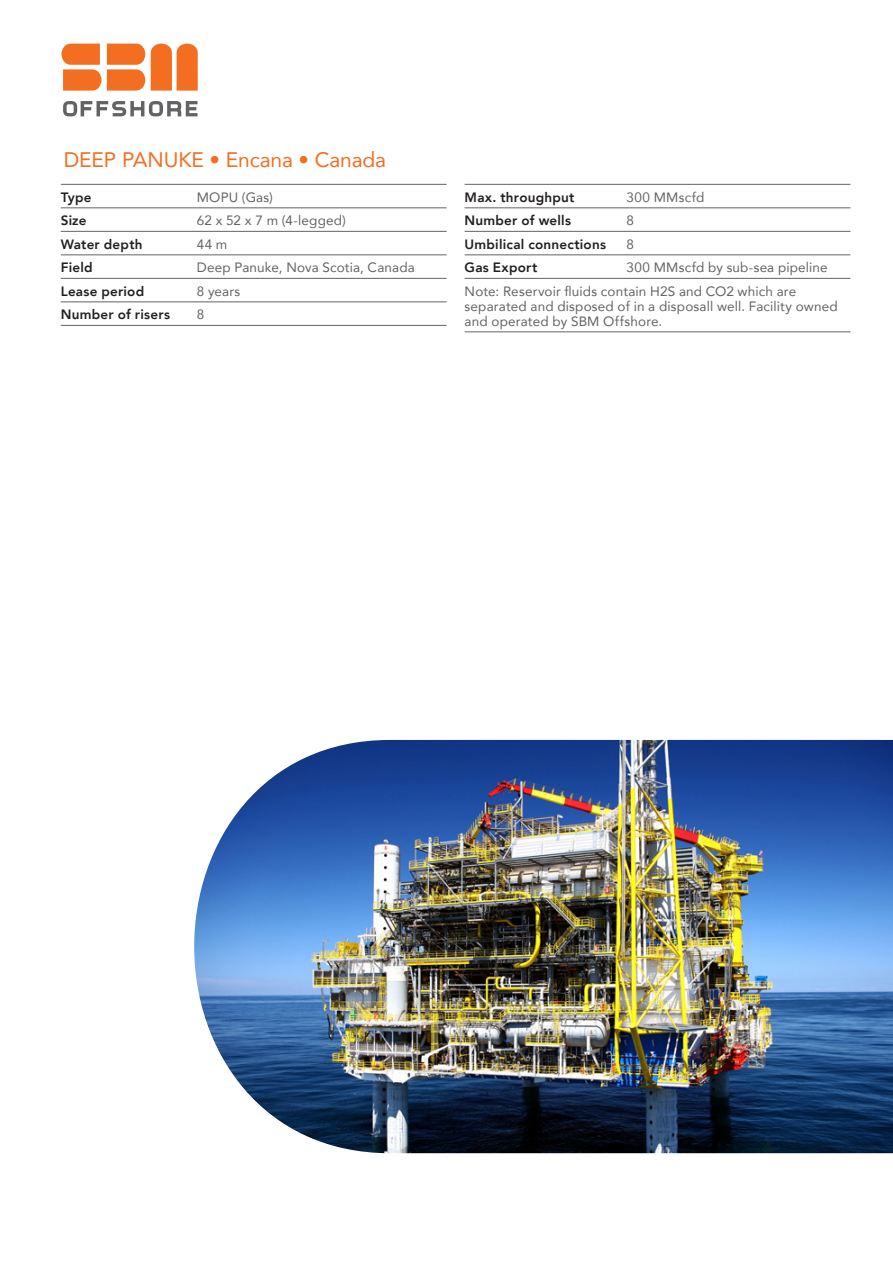
<style>
.page{position:relative;width:893px;height:1263px;background:#fff}
.page>*{position:absolute;margin:0;border:0;box-sizing:border-box;transform-origin:0 0}
.Item_title{font:21px "Avenir LT Com";letter-spacing:-.005em;color:#f36e21}
.Data_body{font:13.5px/15px "Avenir LT Com";letter-spacing:.015em;color:#636366}
.Data_body-2{font:800 13.5px "Avenir LT Com";letter-spacing:.015em;color:#231f20}
</style>
<div class="page">
<hr style="left:61px;top:184px;width:386px;height:1px;background:#636366">
<hr style="left:61px;top:208px;width:386px;height:1px;background:#636366">
<hr style="left:61px;top:231px;width:386px;height:1px;background:#636366">
<hr style="left:61px;top:255px;width:386px;height:1px;background:#636366">
<hr style="left:61px;top:278px;width:386px;height:1px;background:#636366">
<hr style="left:61px;top:302px;width:386px;height:1px;background:#636366">
<hr style="left:61px;top:325px;width:386px;height:1px;background:#636366">
<hr style="left:465px;top:184px;width:385px;height:1px;background:#636366">
<hr style="left:465px;top:208px;width:385px;height:1px;background:#636366">
<hr style="left:465px;top:231px;width:385px;height:1px;background:#636366">
<hr style="left:465px;top:255px;width:385px;height:1px;background:#636366">
<hr style="left:465px;top:278px;width:385px;height:1px;background:#636366">
<hr style="left:465px;top:332px;width:385px;height:1px;background:#636366">
<img style="left:194px;top:740px;width:699px;height:413px">
<svg style="left:107px;top:44px;width:38px;height:47px;background:#f48341"></svg>
<svg style="left:151px;top:44px;width:47px;height:47px;background:#f48240"></svg>
<svg style="left:62px;top:44px;width:39px;height:47px;background:#f48646"></svg>
<svg style="left:63px;top:101px;width:135px;height:15px"></svg>
<p class="Item_title" style="left:64px;top:147px;width:324px">DEEP PANUKE • Encana • Canada</p>
<p class="Data_body-2" style="left:61px;top:189px;width:32px">Type</p>
<p class="Data_body" style="left:197px;top:189px;width:78px">MOPU (Gas)</p>
<p class="Data_body-2" style="left:61px;top:212px;width:27px">Size</p>
<p class="Data_body" style="left:197px;top:213px;width:151px">62 x 52 x 7 m (4-legged)</p>
<p class="Data_body-2" style="left:61px;top:236px;width:83px">Water depth</p>
<p class="Data_body" style="left:197px;top:236px;width:32px">44 m</p>
<p class="Data_body-2" style="left:61px;top:259px;width:33px">Field</p>
<p class="Data_body" style="left:197px;top:260px;width:219px">Deep Panuke, Nova Scotia, Canada</p>
<p class="Data_body-2" style="left:61px;top:283px;width:85px">Lease period</p>
<p class="Data_body" style="left:197px;top:283px;width:45px">8 years</p>
<p class="Data_body-2" style="left:61px;top:306px;width:111px">Number of risers</p>
<p class="Data_body" style="left:197px;top:307px;width:9px">8</p>
<p class="Data_body-2" style="left:465px;top:189px;width:111px">Max. throughput</p>
<p class="Data_body" style="left:627px;top:189px;width:79px">300 MMscfd</p>
<p class="Data_body-2" style="left:465px;top:212px;width:108px">Number of wells</p>
<p class="Data_body" style="left:627px;top:213px;width:9px">8</p>
<p class="Data_body-2" style="left:465px;top:236px;width:143px">Umbilical connections</p>
<p class="Data_body" style="left:627px;top:236px;width:9px">8</p>
<p class="Data_body-2" style="left:465px;top:259px;width:74px">Gas Export</p>
<p class="Data_body" style="left:627px;top:260px;width:203px">300 MMscfd by sub-sea pipeline</p>
<p class="Data_body" style="left:465px;top:283px;width:375px">Note: Reservoir fluids contain H2S and CO2 which are separated and disposed of in a disposall well. Facility owned and operated by SBM Offshore.</p>
</div>
